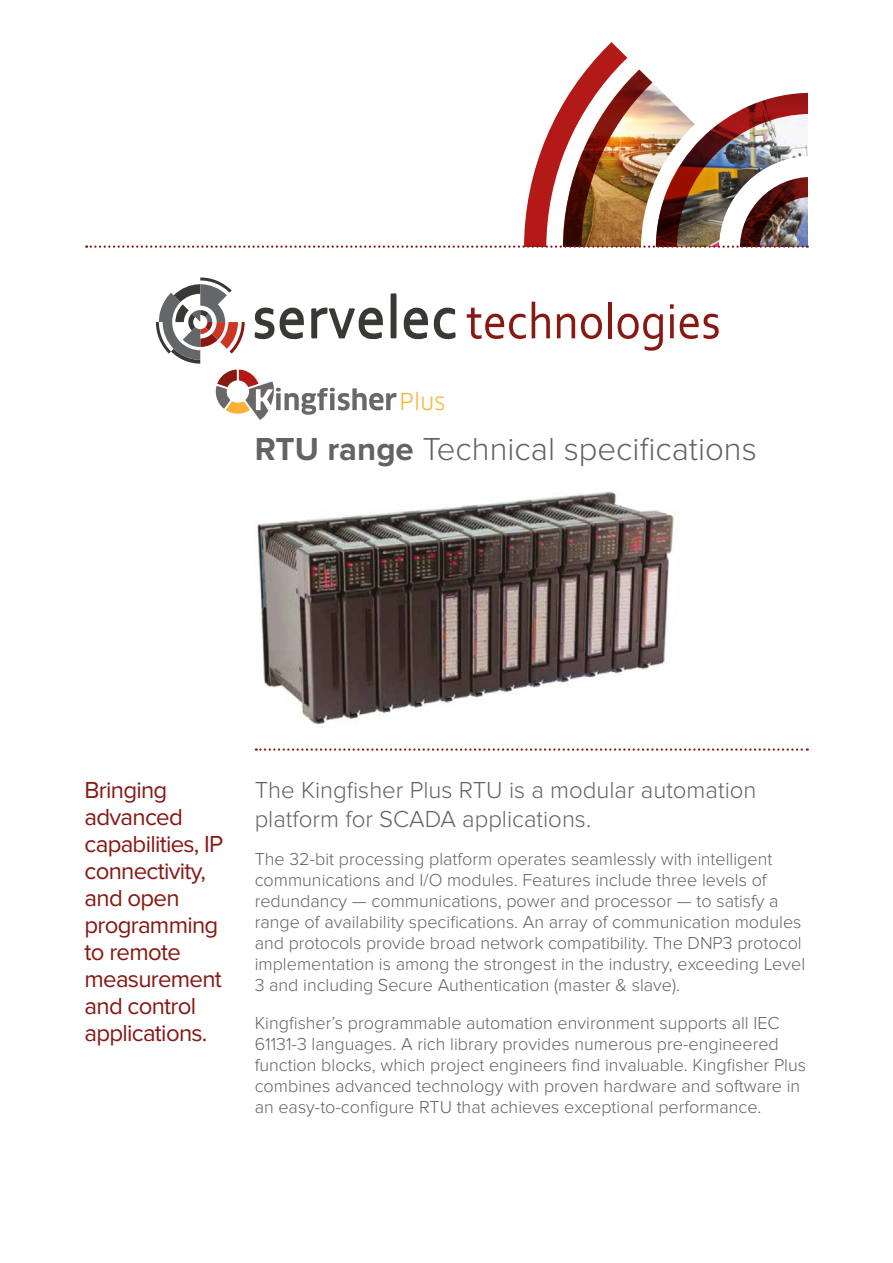
<style>
.page{position:relative;width:893px;height:1263px;background:#fff}
.page>*{position:absolute;margin:0;border:0;box-sizing:border-box;transform-origin:0 0}
.t1{font:300 33px "Proxima Nova";color:#646363}
.t2{font:24px/27px "Proxima Nova";letter-spacing:-.03em;color:#871812}
.t3{font:300 24px/28.8px "Proxima Nova";color:#646363}
.t4{font:22.8px "Clan Pro";color:#f9b234}
.t5{font:300 18px/21px "Proxima Nova";color:#646363}
.s1{font-weight:700}
</style>
<div class="page">
<img style="left:257px;top:491px;width:418px;height:234px">
<svg style="left:86px;top:42px;width:723px;height:206px"></svg>
<svg style="left:256px;top:748px;width:552px;height:3px"></svg>
<svg style="left:156px;top:277px;width:89px;height:87px"></svg>
<svg style="left:255px;top:307px;width:49px;height:32px"></svg>
<svg style="left:311px;top:307px;width:72px;height:32px"></svg>
<svg style="left:391px;top:293px;width:5px;height:45px"></svg>
<svg style="left:404px;top:307px;width:51px;height:32px"></svg>
<svg style="left:467px;top:308px;width:59px;height:31px"></svg>
<svg style="left:532px;top:302px;width:18px;height:36px"></svg>
<svg style="left:557px;top:314px;width:18px;height:24px"></svg>
<svg style="left:581px;top:314px;width:21px;height:25px"></svg>
<hr style="left:608px;top:302px;width:4px;height:36px;background:#871812">
<svg style="left:618px;top:314px;width:45px;height:37px"></svg>
<svg style="left:670px;top:304px;width:4px;height:5px"></svg>
<svg style="left:670px;top:314px;width:4px;height:24px"></svg>
<svg style="left:680px;top:314px;width:39px;height:25px"></svg>
<svg style="left:216px;top:370px;width:181px;height:50px"></svg>
<p class="t4" style="left:399px;top:388px;width:48px">Plus</p>
<h1 class="t1" style="left:255px;top:430px;width:504px"><span class="s1">RTU range</span> Technical specifications</h1>
<h2 class="t2" style="left:85px;top:777px;width:140px">Bringing advanced capabilities, IP connectivity, and open programming to remote measurement and control applications.</h2>
<h2 class="t3" style="left:255px;top:776px;width:503px">The Kingfisher Plus RTU is a modular automation platform for SCADA applications.</h2>
<p class="t5" style="left:255px;top:849px;width:552px">The 32-bit processing platform operates seamlessly with intelligent communications and I/O modules. Features include three levels of redundancy — communications, power and processor — to satisfy a range of availability specifications. An array of communication modules and protocols provide broad network compatibility. The DNP3 protocol implementation is among the strongest in the industry, exceeding Level 3 and including Secure Authentication (master &amp; slave).</p>
<p class="t5" style="left:255px;top:1013px;width:553px">Kingfisher’s programmable automation environment supports all IEC 61131-3 languages. A rich library provides numerous pre-engineered function blocks, which project engineers find invaluable. Kingfisher Plus combines advanced technology with proven hardware and software in an easy-to-configure RTU that achieves exceptional performance.</p>
</div>
